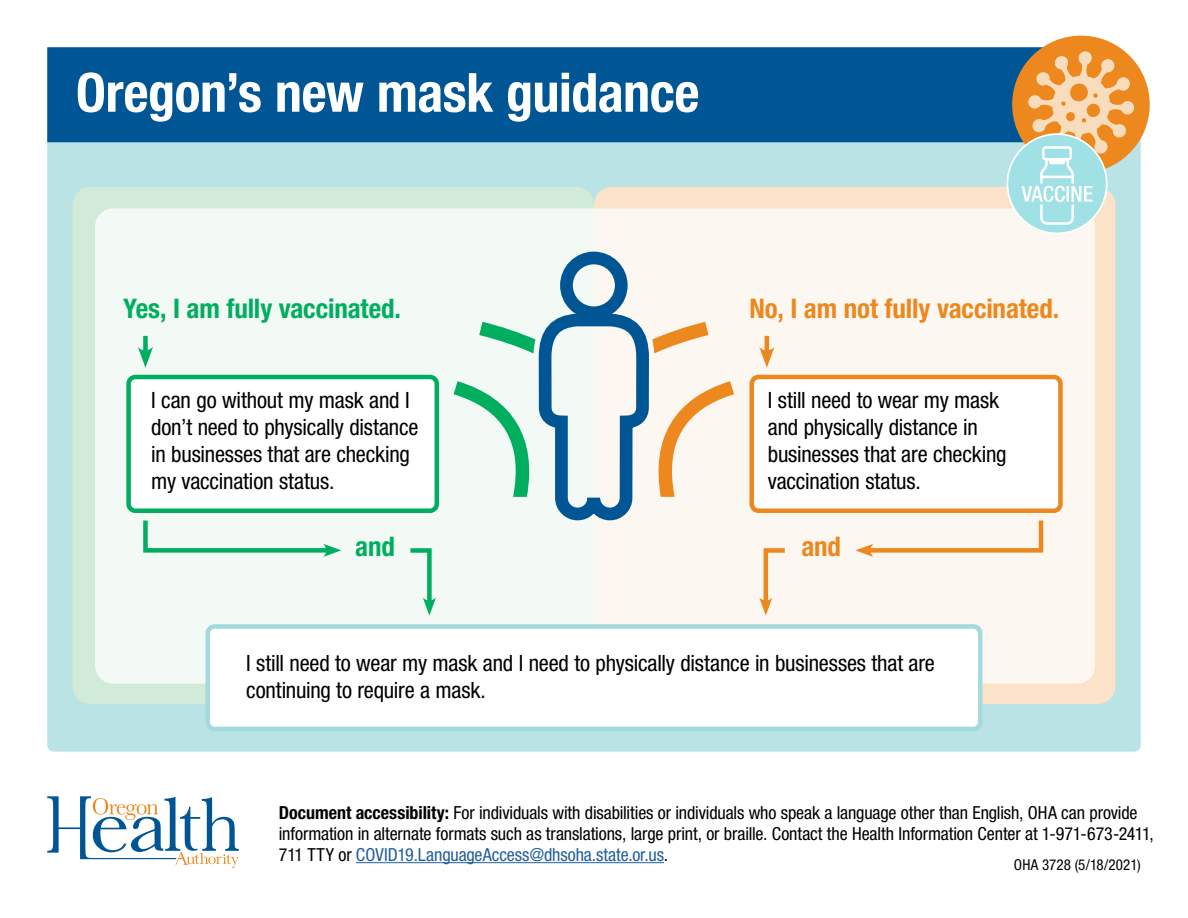
<style>
.page{position:relative;width:1188px;height:918px;background:#fff}
.page>*{position:absolute;margin:0;border:0;box-sizing:border-box;transform-origin:0 0}
.t1{font:700 condensed 54px "Helvetica Neue LT Std";letter-spacing:-.01em;color:#fff}
.t2{font:700 condensed 27px "Helvetica Neue LT Std";letter-spacing:-.005em;color:#ec881d}
.t3{font:700 condensed 27px "Helvetica Neue LT Std";letter-spacing:-.005em;color:#00ae5f}
.t4{font:condensed 22.5px/27px "Helvetica Neue LT Std";letter-spacing:-.005em;color:#000}
.t5{font:condensed 18px/21px "Helvetica Neue LT Std";letter-spacing:-.005em;color:#000}
.t6{font:condensed 15px "Helvetica Neue LT Std";letter-spacing:.005em;color:#000}
.s1{font-weight:700}
.s2{color:#215e9e}
</style>
<div class="page">
<div style="left:47px;top:126px;width:1094px;height:626px;background:#b9e3e5;border-radius:7px"></div>
<div style="left:73px;top:187px;width:521px;height:517px;background:#d2ead8;border-radius:18px"></div>
<div style="left:594px;top:187px;width:521px;height:517px;background:#fbe2c8;border-radius:18px"></div>
<div style="left:95px;top:208px;width:1000px;height:476px;background:#f3f7f1;border-radius:18px"></div>
<div style="left:208px;top:626px;width:772px;height:103px;background:#fff;border-radius:7px"></div>
<div style="left:206px;top:624px;width:776px;height:107px;border:4px solid #a2dadd;border-radius:7px"></div>
<div style="left:752px;top:377px;width:308px;height:134px;background:#fff;border-radius:7px"></div>
<div style="left:750px;top:375px;width:313px;height:138px;border:4px solid #ec881d;border-radius:7px"></div>
<div style="left:129px;top:377px;width:308px;height:134px;background:#fff;border-radius:7px"></div>
<div style="left:126px;top:375px;width:313px;height:138px;border:4px solid #00ae5f;border-radius:7px"></div>
<div style="left:560px;top:252px;width:68px;height:67px;border:13px solid #005695;border-radius:50%"></div>
<svg style="left:454px;top:307px;width:280px;height:214px"></svg>
<svg style="left:47px;top:796px;width:192px;height:72px"></svg>
<hr style="left:356px;top:862px;width:308px;height:1px;background:#215e9e">
<div style="left:47px;top:47px;width:958px;height:95px;background:#005695"></div>
<svg style="left:1005px;top:35px;width:145px;height:200px"></svg>
<svg style="left:143px;top:520px;width:198px;height:37px"></svg>
<svg style="left:855px;top:520px;width:189px;height:37px"></svg>
<svg style="left:410px;top:548px;width:26px;height:68px"></svg>
<svg style="left:759px;top:548px;width:26px;height:68px"></svg>
<div style="left:143px;top:336px;width:5px;height:19px;background:#00ae5f"></div>
<svg style="left:138px;top:347px;width:15px;height:21px"></svg>
<hr style="left:765px;top:336px;width:4px;height:19px;background:#ec881d">
<svg style="left:759px;top:347px;width:15px;height:21px"></svg>
<h1 class="t1" style="left:76px;top:60px;width:625px">Oregon’s new mask guidance</h1>
<p class="t3" style="left:123px;top:292px;width:279px">Yes, I am fully vaccinated.</p>
<p class="t4" style="left:151px;top:387px;width:269px">I can go without my mask and I don’t need to physically distance in businesses that are checking my vaccination status.</p>
<p class="t2" style="left:750px;top:292px;width:311px">No, I am not fully vaccinated.</p>
<p class="t4" style="left:768px;top:387px;width:240px">I still need to wear my mask and physically distance in businesses that are checking vaccination status.</p>
<p class="t3" style="left:355px;top:530px;width:41px">and</p>
<p class="t2" style="left:801px;top:530px;width:41px">and</p>
<p class="t4" style="left:246px;top:649px;width:690px">I still need to wear my mask and I need to physically distance in businesses that are continuing to require a mask.</p>
<p class="t5" style="left:279px;top:802px;width:877px"><span class="s1">Document accessibility:</span> For individuals with disabilities or individuals who speak a language other than English, OHA can provide information in alternate formats such as translations, large print, or braille. Contact the Health Information Center at 1-971-673-2411,<br>711 TTY or <span class="s2">COVID19.LanguageAccess@dhsoha.state.or.us</span>.</p>
<p class="t6" style="left:1014px;top:856px;width:128px">OHA 3728 (5/18/2021)</p>
</div>
